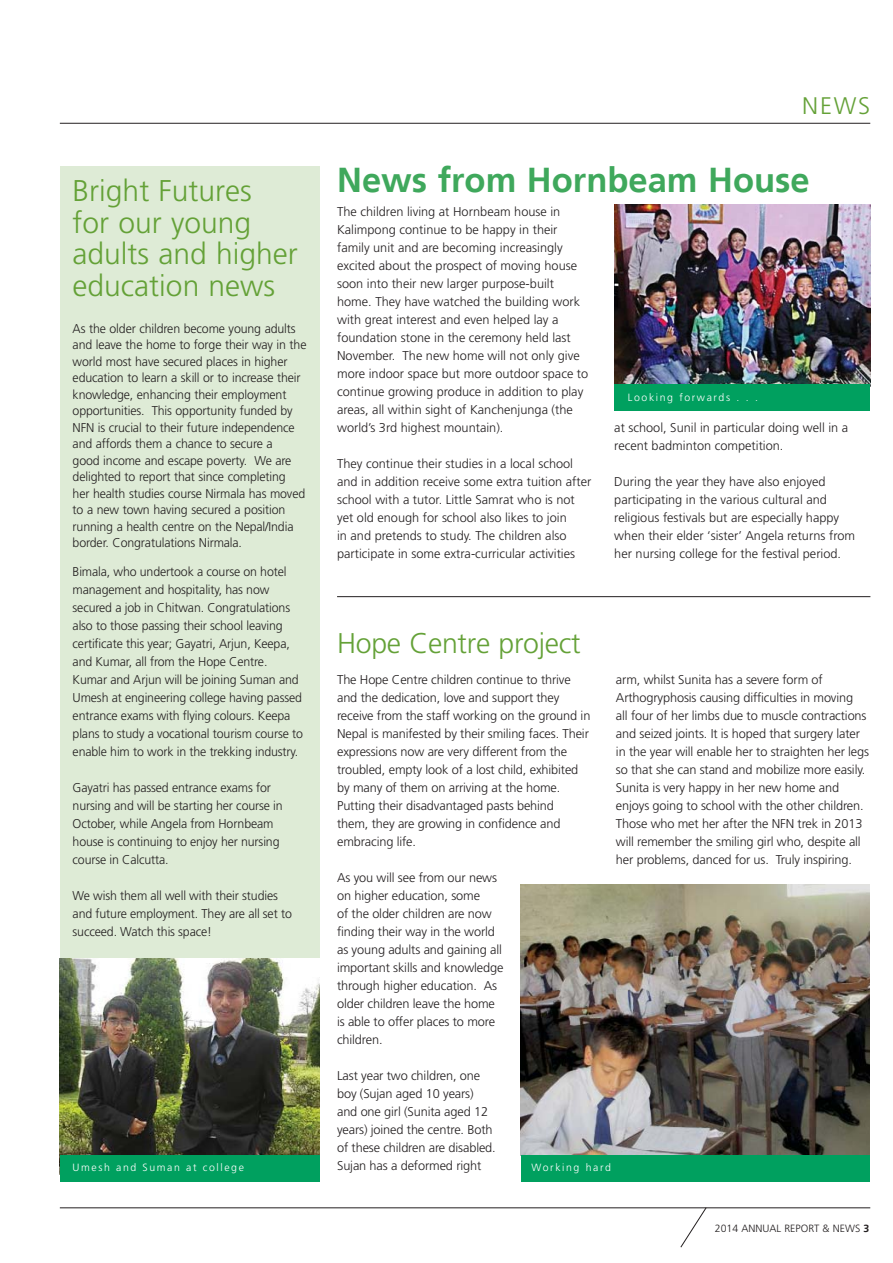
<style>
.page{position:relative;width:893px;height:1263px;background:#fff}
.page>*{position:absolute;margin:0;border:0;box-sizing:border-box;transform-origin:0 0}
.t1{font:700 34.5px "Frutiger LT";color:#3fa85c}
.t2{font:300 30px/31.5px "Frutiger LT Std";color:#64a137}
.t3{font:300 28.5px "Frutiger LT Std";letter-spacing:-.01em;color:#64a137}
.t4{font:300 24px "Frutiger LT Std";color:#64a137}
.t5{font:300 12.75px/18px "Frutiger LT Std";letter-spacing:-.01em;color:#231f20}
.t6{font:300 10.5px "Frutiger LT Std";letter-spacing:.15em;color:#fff}
.t7{font:300 10.5px "Frutiger LT Std";color:#231f20}
.s1{font-family:"Frutiger LT";font-weight:700}
</style>
<div class="page">
<hr style="left:60px;top:1207px;width:810px;height:1px;background:#231f20">
<svg style="left:679px;top:1207px;width:28px;height:41px"></svg>
<hr style="left:60px;top:123px;width:810px;height:1px;background:#231f20">
<hr style="left:337px;top:596px;width:533px;height:1px;background:#231f20">
<img style="left:614px;top:204px;width:256px;height:180px">
<img style="left:520px;top:884px;width:349px;height:271px">
<div style="left:60px;top:166px;width:259px;height:1013px;background:#deebd6"></div>
<div style="left:614px;top:384px;width:256px;height:27px;background:#00a05f"></div>
<div style="left:520px;top:1155px;width:349px;height:27px;background:#00a05f"></div>
<img style="left:60px;top:959px;width:259px;height:196px">
<div style="left:60px;top:1155px;width:259px;height:27px;background:#00a05f"></div>
<h3 class="t4" style="left:802px;top:94px;width:70px">NEWS</h3>
<h1 class="t1" style="left:337px;top:160px;width:474px">News from Hornbeam House</h1>
<h2 class="t2" style="left:73px;top:177px;width:181px">Bright Futures</h2>
<p class="t5" style="left:337px;top:203px;width:253px">The children living at Hornbeam house in Kalimpong continue to be happy in their family unit and are becoming increasingly excited about the prospect of moving house soon into their new larger purpose-built home. They have watched the building work with great interest and even helped lay a foundation stone in the ceremony held last November. The new home will not only give more indoor space but more outdoor space to continue growing produce in addition to play areas, all within sight of Kanchenjunga (the world’s 3rd highest mountain).</p>
<p class="t5" style="left:337px;top:455px;width:256px">They continue their studies in a local school and in addition receive some extra tuition after school with a tutor. Little Samrat who is not yet old enough for school also likes to join<br>in and pretends to study. The children also participate in some extra-curricular activities</p>
<h2 class="t2" style="left:73px;top:208px;width:227px">for our young adults and higher education news</h2>
<p class="t5" style="left:73px;top:321px;width:235px;line-height:16.5px">As the older children become young adults and leave the home to forge their way in the world most have secured places in higher education to learn a skill or to increase their knowledge, enhancing their employment opportunities. This opportunity funded by NFN is crucial to their future independence and affords them a chance to secure a<br>good income and escape poverty. We are delighted to report that since completing<br>her health studies course Nirmala has moved to a new town having secured a position running a health centre on the Nepal/India border. Congratulations Nirmala.</p>
<p class="t5" style="left:73px;top:563px;width:232px">Bimala, who undertook a course on hotel management and hospitality, has now secured a job in Chitwan. Congratulations also to those passing their school leaving certificate this year; Gayatri, Arjun, Keepa, and Kumar, all from the Hope Centre.<br>Kumar and Arjun will be joining Suman and Umesh at engineering college having passed entrance exams with flying colours. Keepa plans to study a vocational tourism course to enable him to work in the trekking industry.</p>
<p class="t5" style="left:73px;top:779px;width:212px">Gayatri has passed entrance exams for nursing and will be starting her course in October, while Angela from Hornbeam house is continuing to enjoy her nursing course in Calcutta.</p>
<p class="t5" style="left:73px;top:887px;width:221px">We wish them all well with their studies and future employment. They are all set to succeed. Watch this space!</p>
<p class="t6" style="left:628px;top:392px;width:131px">Looking forwards . . .</p>
<p class="t5" style="left:614px;top:419px;width:235px">at school, Sunil in particular doing well in a recent badminton competition.</p>
<p class="t5" style="left:614px;top:473px;width:242px">During the year they have also enjoyed participating in the various cultural and religious festivals but are especially happy when their elder ‘sister’ Angela returns from her nursing college for the festival period.</p>
<h3 class="t3" style="left:337px;top:629px;width:245px">Hope Centre project</h3>
<p class="t5" style="left:337px;top:671px;width:255px">The Hope Centre children continue to thrive and the dedication, love and support they receive from the staff working on the ground in Nepal is manifested by their smiling faces. Their expressions now are very different from the troubled, empty look of a lost child, exhibited by many of them on arriving at the home.<br>Putting their disadvantaged pasts behind<br>them, they are growing in confidence and embracing life.</p>
<p class="t5" style="left:337px;top:869px;width:168px">As you will see from our news on higher education, some<br>of the older children are now finding their way in the world as young adults and gaining all important skills and knowledge through higher education. As older children leave the home is able to offer places to more children.</p>
<p class="t5" style="left:337px;top:1067px;width:160px">Last year two children, one boy (Sujan aged 10 years) and one girl (Sunita aged 12 years) joined the centre. Both of these children are disabled.<br>Sujan has a deformed right</p>
<p class="t5" style="left:616px;top:671px;width:255px">arm, whilst Sunita has a severe form of Arthogryphosis causing difficulties in moving<br>all four of her limbs due to muscle contractions and seized joints. It is hoped that surgery later in the year will enable her to straighten her legs so that she can stand and mobilize more easily.<br>Sunita is very happy in her new home and enjoys going to school with the other children.<br>Those who met her after the NFN trek in 2013 will remember the smiling girl who, despite all her problems, danced for us. Truly inspiring.</p>
<p class="t6" style="left:73px;top:1162px;width:173px">Umesh and Suman at college</p>
<p class="t6" style="left:531px;top:1163px;width:81px">Working hard</p>
<p class="t7" style="left:715px;top:1223px;width:156px">2014 ANNUAL REPORT &amp; NEWS <span class="s1">3</span></p>
</div>
